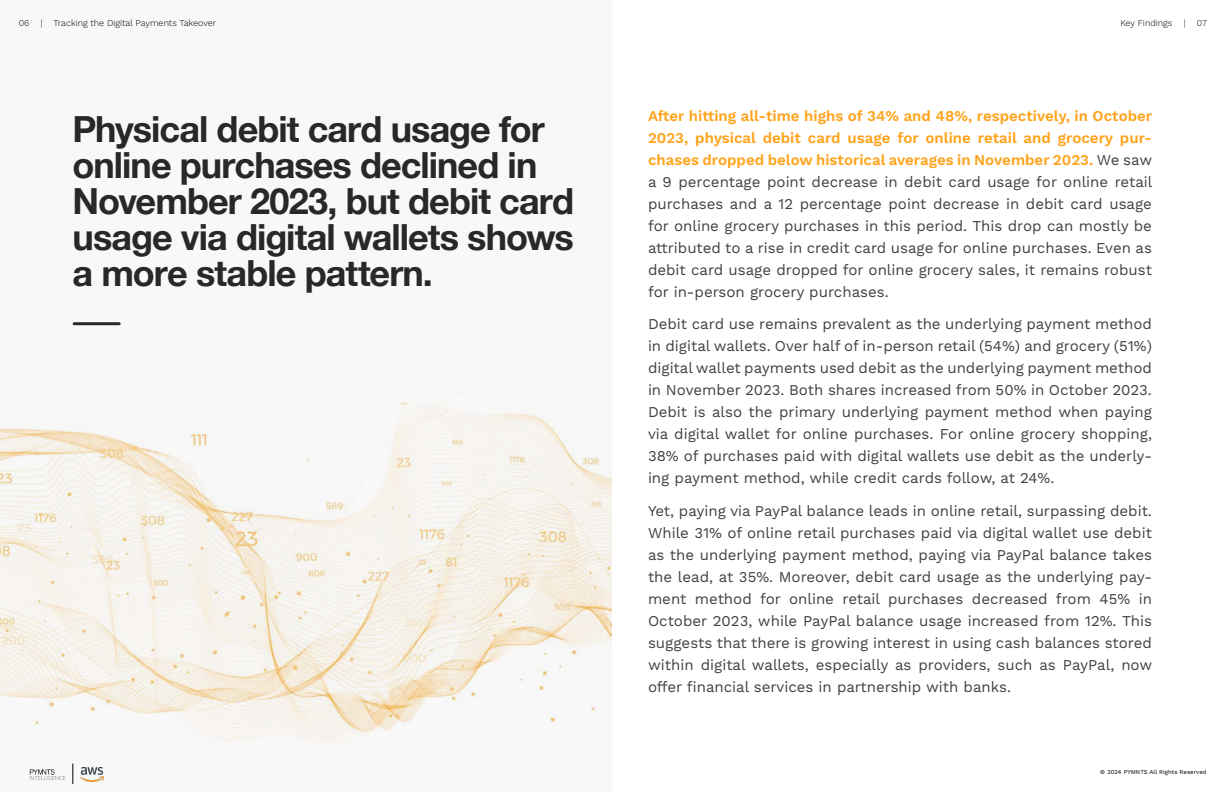
<style>
.page{position:relative;width:1224px;height:792px;background:#fff}
.page>*{position:absolute;margin:0;border:0;box-sizing:border-box;transform-origin:0 0}
.t1{font:700 36px/36px "Helvetica Neue";letter-spacing:-.025em;color:#292829}
.t2{font:15px/22px "Work Sans";color:#414042;text-align:justify}
.t3{font:300 9px "Work Sans";color:#000}
.t4{font:6px "Work Sans";letter-spacing:.005em;color:#000}
.s1{font-weight:600;color:#ffa31a}
</style>
<div class="page">
<svg style="left:0;top:322px;width:612px;height:462px;fill:#f8f6f3"></svg>
<hr style="left:74px;top:322px;width:45px;height:3px;background:#292829">
<p class="t3" style="left:19px;top:17px;width:12px">06</p>
<p class="t3" style="left:41px;top:17px;width:177px">| Tracking the Digital Payments Takeover</p>
<p class="t3" style="left:1121px;top:17px;width:53px">Key Findings</p>
<p class="t3" style="left:1184px;top:17px;width:3px">|</p>
<p class="t3" style="left:1197px;top:17px;width:12px">07</p>
<h1 class="t1" style="left:73px;top:112px;width:503px">Physical debit card usage for online purchases declined in<br>November 2023, but debit card usage via digital wallets shows a more stable pattern.</h1>
<p class="t2" style="left:648px;top:105px;width:506px"><span class="s1">After hitting all-time highs of 34% and 48%, respectively, in October 2023, physical debit card usage for online retail and grocery pur&shy;chases dropped below historical averages in November 2023.</span> We saw a 9 percentage point decrease in debit card usage for online retail purchases and a 12 percentage point decrease in debit card usage for online grocery purchases in this period. This drop can mostly be attributed to a rise in credit card usage for online purchases. Even as debit card usage dropped for online grocery sales, it remains robust for in-person grocery purchases.</p>
<p class="t2" style="left:648px;top:314px;width:506px">Debit card use remains prevalent as the underlying payment method in digital wallets. Over half of in-person retail (54%) and grocery (51%) digital wallet payments used debit as the underlying payment method in November 2023. Both shares increased from 50% in October 2023.<br>Debit is also the primary underlying payment method when paying via digital wallet for online purchases. For online grocery shopping, 38% of purchases paid with digital wallets use debit as the underly&shy;ing payment method, while credit cards follow, at 24%.</p>
<p class="t2" style="left:648px;top:501px;width:506px">Yet, paying via PayPal balance leads in online retail, surpassing debit.<br>While 31% of online retail purchases paid via digital wallet use debit as the underlying payment method, paying via PayPal balance takes the lead, at 35%. Moreover, debit card usage as the underlying pay&shy;ment method for online retail purchases decreased from 45% in October 2023, while PayPal balance usage increased from 12%. This suggests that there is growing interest in using cash balances stored within digital wallets, especially as providers, such as PayPal, now offer financial services in partnership with banks.</p>
<p class="t4" style="left:1100px;top:769px;width:108px">© 2024 PYMNTS All Rights Reserved</p>
</div>
